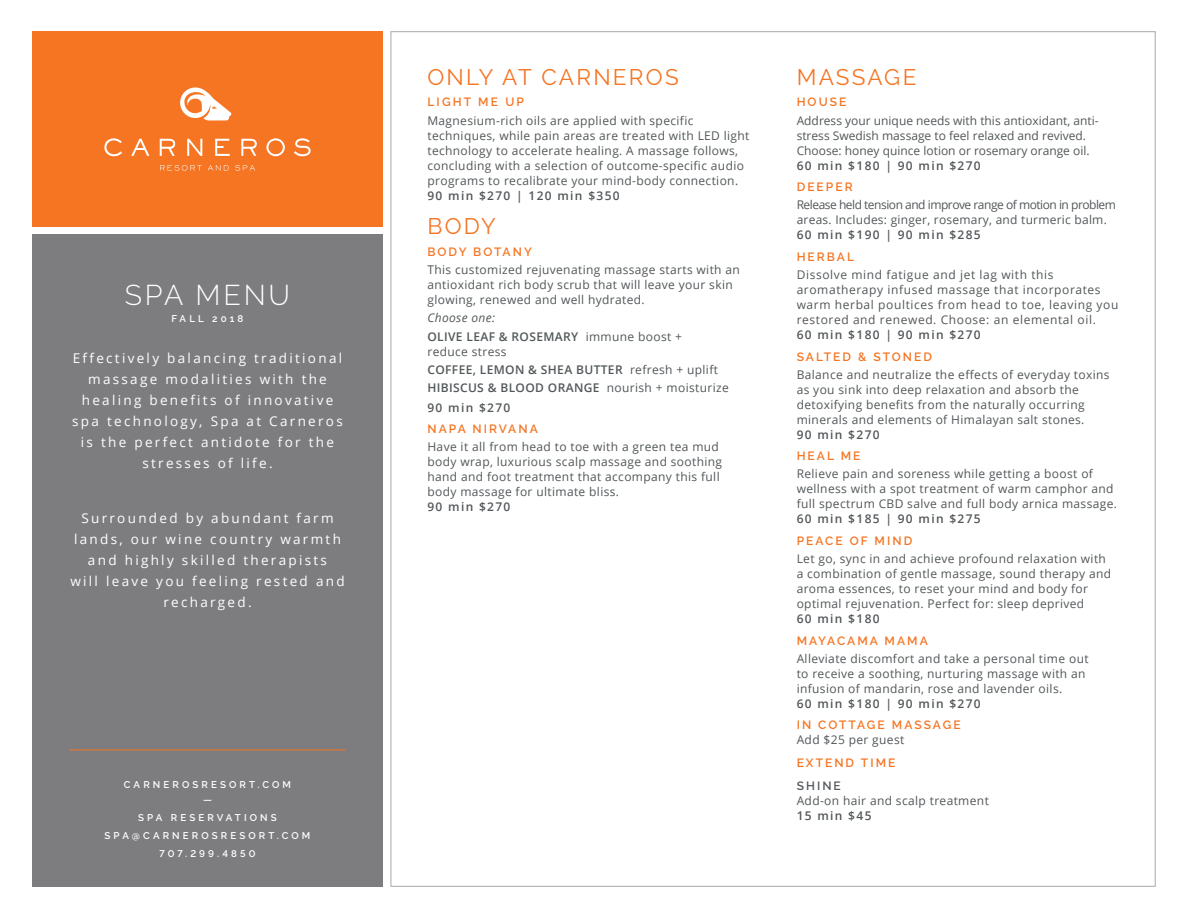
<style>
.page{position:relative;width:1188px;height:918px;background:#fff}
.page>*{position:absolute;margin:0;border:0;box-sizing:border-box;transform-origin:0 0}
.t1{font:300 28.5px "Raleway";letter-spacing:.1em;color:#fff}
.a_spa_2017___title{font:22.5px "Raleway";letter-spacing:.1em;color:#f57523}
.a_spa_2017___intro_b{font:13.5px/21px "Open Sans";letter-spacing:.17em;color:#fff;text-align:center}
.a_spa_2017___treatme{font:12px/15px "Open Sans";letter-spacing:.03em;color:#525759}
.a_spa_2017___treatme-2{font:12px/15px "Open Sans";letter-spacing:.05em;color:#525759}
.a_spa_2017___treatme-3{font:600 12px "Open Sans";letter-spacing:.11em;color:#525759}
.a_spa_2017___treatme-4{font:12px/15px "Open Sans";color:#525759}
.a_spa_2017___treatme-5{font:600 12px/15px "Raleway";letter-spacing:.17em;color:#f57523}
.a_spa_2017___treatme-6{font:12px/15px "Open Sans";letter-spacing:-.04em;color:#525759}
.a_spa_2017___treatme-7{font:600 12px "Open Sans";letter-spacing:.03em;color:#525759}
.a_spa_2017___treatme-8{font:italic 12px "Open Sans";letter-spacing:.03em;color:#525759}
.t2{font:600 9.75px/18px "Raleway";letter-spacing:.32em;color:#fff;text-align:center}
.s1{font-weight:600}
.s2{font-weight:400}
.s3{font-family:"Open Sans";font-weight:400;color:#525759}
.s4{font-family:"Raleway";font-weight:600}
</style>
<div class="page">
<div style="left:32px;top:31px;width:351px;height:196px;background:#f57523"></div>
<div style="left:32px;top:234px;width:351px;height:653px;background:#7d7c7f"></div>
<div style="left:391px;top:31px;width:765px;height:856px;background:#fff;border:1px solid #a9a7a9"></div>
<svg style="left:104px;top:138px;width:18px;height:18px"></svg>
<svg style="left:131px;top:139px;width:18px;height:17px"></svg>
<svg style="left:160px;top:139px;width:15px;height:17px"></svg>
<svg style="left:187px;top:139px;width:15px;height:17px"></svg>
<svg style="left:215px;top:139px;width:15px;height:17px"></svg>
<svg style="left:241px;top:139px;width:16px;height:17px"></svg>
<svg style="left:266px;top:138px;width:19px;height:18px"></svg>
<svg style="left:294px;top:138px;width:17px;height:18px"></svg>
<svg style="left:160px;top:165px;width:42px;height:6px"></svg>
<svg style="left:208px;top:165px;width:21px;height:6px"></svg>
<svg style="left:235px;top:165px;width:20px;height:6px"></svg>
<svg style="left:180px;top:87px;width:52px;height:33px"></svg>
<hr style="left:69px;top:750px;width:277px;height:1px;background:#f57523">
<h1 class="t1" style="left:125px;top:279px;width:167px">SPA MENU</h1>
<h1 class="t2" style="left:172px;top:310px;width:73px">FALL 2018</h1>
<p class="a_spa_2017___intro_b" style="left:72px;top:347px;width:272px">Effectively balancing traditional massage modalities with the healing benefits of innovative spa technology, Spa at Carneros is the perfect antidote for the stresses of life.</p>
<p class="a_spa_2017___intro_b" style="left:70px;top:507px;width:276px">Surrounded by abundant farm lands, our wine country warmth and highly skilled therapists<br>will leave you feeling rested and recharged.</p>
<p class="t2" style="left:124px;top:776px;width:169px">CARNEROSRESORT.COM</p>
<p class="t2" style="left:105px;top:791px;width:207px">—<br>SPA RESERVATIONS<br>SPA@CARNEROSRESORT.COM</p>
<p class="t2" style="left:159px;top:845px;width:98px">707.299.4850</p>
<p class="a_spa_2017___title" style="left:427px;top:64px;width:253px">ONLY AT CARNEROS</p>
<p class="a_spa_2017___treatme-5" style="left:427px;top:95px;width:98px">LIGHT ME UP</p>
<p class="a_spa_2017___treatme" style="left:427px;top:112px;width:324px">Magnesium-rich oils are applied with specific techniques, while pain areas are treated with LED light technology to accelerate healing. A massage follows, concluding with a selection of outcome-specific audio programs to recalibrate your mind-body connection.</p>
<p class="a_spa_2017___treatme-3" style="left:427px;top:187px;width:194px">90 min $270 | 120 min $350</p>
<p class="a_spa_2017___title" style="left:427px;top:213px;width:70px">BODY</p>
<p class="a_spa_2017___treatme-5" style="left:427px;top:244px;width:106px">BODY BOTANY</p>
<p class="a_spa_2017___treatme" style="left:427px;top:262px;width:314px">This customized rejuvenating massage starts with an antioxidant rich body scrub that will leave your skin glowing, renewed and well hydrated.</p>
<p class="a_spa_2017___treatme-8" style="left:427px;top:310px;width:69px">Choose one:</p>
<p class="a_spa_2017___treatme" style="left:427px;top:328px;width:256px"><span class="s1">OLIVE LEAF &amp; ROSEMARY</span> immune boost + reduce stress</p>
<p class="a_spa_2017___treatme-7" style="left:427px;top:361px;width:292px">COFFEE, LEMON &amp; SHEA BUTTER <span class="s2">refresh + uplift</span></p>
<p class="a_spa_2017___treatme-7" style="left:427px;top:379px;width:303px">HIBISCUS &amp; BLOOD ORANGE <span class="s2">nourish + moisturize</span></p>
<p class="a_spa_2017___treatme-3" style="left:427px;top:399px;width:84px">90 min $270</p>
<p class="a_spa_2017___treatme-5" style="left:427px;top:421px;width:112px">NAPA NIRVANA</p>
<p class="a_spa_2017___treatme" style="left:427px;top:439px;width:296px">Have it all from head to toe with a green tea mud body wrap, luxurious scalp massage and soothing hand and foot treatment that accompany this full body massage for ultimate bliss.</p>
<p class="a_spa_2017___treatme-3" style="left:427px;top:499px;width:84px">90 min $270</p>
<p class="a_spa_2017___title" style="left:797px;top:64px;width:121px">MASSAGE</p>
<p class="a_spa_2017___treatme-5" style="left:797px;top:95px;width:51px">HOUSE</p>
<p class="a_spa_2017___treatme-4" style="left:797px;top:112px;width:303px">Address your unique needs with this antioxidant, anti&shy;stress Swedish massage to feel relaxed and revived.<br>Choose: honey quince lotion or rosemary orange oil.</p>
<p class="a_spa_2017___treatme-3" style="left:797px;top:157px;width:186px">60 min $180 | 90 min $270</p>
<p class="a_spa_2017___treatme-5" style="left:797px;top:179px;width:57px">DEEPER</p>
<p class="a_spa_2017___treatme-6" style="left:797px;top:197px;width:321px">Release held tension and improve range of motion in problem areas. Includes: ginger, rosemary, and turmeric balm.</p>
<p class="a_spa_2017___treatme-3" style="left:797px;top:227px;width:186px">60 min $190 | 90 min $285</p>
<p class="a_spa_2017___treatme-5" style="left:797px;top:249px;width:59px">HERBAL</p>
<p class="a_spa_2017___treatme-2" style="left:797px;top:267px;width:323px">Dissolve mind fatigue and jet lag with this aromatherapy infused massage that incorporates warm herbal poultices from head to toe, leaving you restored and renewed. Choose: an elemental oil.</p>
<p class="a_spa_2017___treatme-3" style="left:797px;top:326px;width:186px">60 min $180 | 90 min $270</p>
<p class="a_spa_2017___treatme-5" style="left:797px;top:349px;width:137px">SALTED &amp; STONED</p>
<p class="a_spa_2017___treatme" style="left:797px;top:367px;width:314px">Balance and neutralize the effects of everyday toxins as you sink into deep relaxation and absorb the detoxifying benefits from the naturally occurring minerals and elements of Himalayan salt stones.</p>
<p class="a_spa_2017___treatme-3" style="left:797px;top:426px;width:84px">90 min $270</p>
<p class="a_spa_2017___treatme-5" style="left:797px;top:449px;width:65px">HEAL ME</p>
<p class="a_spa_2017___treatme" style="left:797px;top:466px;width:322px">Relieve pain and soreness while getting a boost of wellness with a spot treatment of warm camphor and full spectrum CBD salve and full body arnica massage.</p>
<p class="a_spa_2017___treatme-3" style="left:797px;top:511px;width:186px">60 min $185 | 90 min $275</p>
<p class="a_spa_2017___treatme-5" style="left:797px;top:533px;width:117px">PEACE OF MIND</p>
<p class="a_spa_2017___treatme" style="left:797px;top:551px;width:316px">Let go, sync in and achieve profound relaxation with a combination of gentle massage, sound therapy and aroma essences, to reset your mind and body for optimal rejuvenation. Perfect for: sleep deprived</p>
<p class="a_spa_2017___treatme-3" style="left:797px;top:611px;width:84px">60 min $180</p>
<p class="a_spa_2017___treatme-5" style="left:797px;top:633px;width:133px">MAYACAMA MAMA</p>
<p class="a_spa_2017___treatme" style="left:797px;top:651px;width:293px">Alleviate discomfort and take a personal time out to receive a soothing, nurturing massage with an infusion of mandarin, rose and lavender oils.</p>
<p class="a_spa_2017___treatme-3" style="left:797px;top:695px;width:186px">60 min $180 | 90 min $270</p>
<p class="a_spa_2017___treatme-5" style="left:797px;top:718px;width:166px">IN COTTAGE MASSAGE<br><span class="s3">Add $25 per guest</span></p>
<p class="a_spa_2017___treatme-5" style="left:797px;top:756px;width:100px">EXTEND TIME</p>
<p class="a_spa_2017___treatme" style="left:797px;top:778px;width:194px"><span class="s4">SHINE<br></span>Add-on hair and scalp treatment</p>
<p class="a_spa_2017___treatme-3" style="left:797px;top:808px;width:76px">15 min $45</p>
</div>
